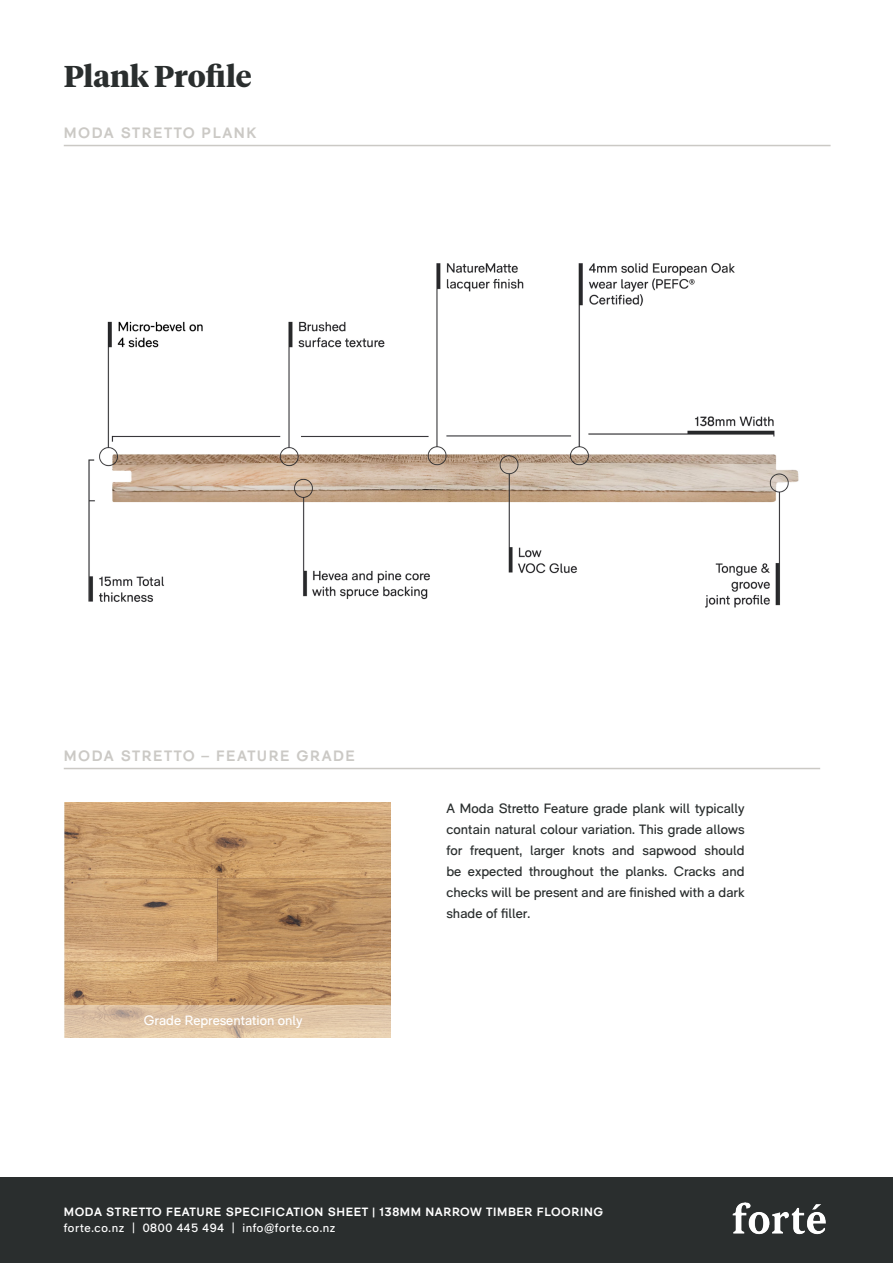
<style>
.page{position:relative;width:893px;height:1263px;background:#fff}
.page>*{position:absolute;margin:0;border:0;box-sizing:border-box;transform-origin:0 0}
.t1{font:700 30px "Tiempos Headline";color:#2a2e2e}
.t2{font:700 15px "RM Pro";letter-spacing:.1em;color:#cbc9c5}
.t3{font:13.5px/21px "RM Pro";color:#2a2e2e;text-align:justify}
.t4{font:13.5px "RM Pro";color:#fff}
.t5{font:700 12px "RM Pro";letter-spacing:.05em;color:#fff}
.t6{font:12px "RM Pro";letter-spacing:.05em;color:#fff}
</style>
<div class="page">
<div style="left:0;top:1178px;width:893px;height:85px;background:#2a2e2e"></div>
<img style="left:732px;top:1202px;width:94px;height:33px">
<hr style="left:64px;top:145px;width:766px;height:1px;background:#cbc9c5">
<hr style="left:64px;top:768px;width:756px;height:1px;background:#cbc9c5">
<img style="left:64px;top:802px;width:326px;height:203px">
<svg style="left:64px;top:1005px;width:327px;height:33px;background:#dfc4a6"></svg>
<img style="left:88px;top:263px;width:711px;height:345px">
<p class="t1" style="left:64px;top:56px;width:189px">Plank Profile</p>
<p class="t2" style="left:64px;top:124px;width:194px">MODA STRETTO PLANK</p>
<p class="t2" style="left:64px;top:747px;width:293px">MODA STRETTO – FEATURE GRADE</p>
<p class="t4" style="left:144px;top:1012px;width:160px">Grade Representation only</p>
<p class="t3" style="left:446px;top:798px;width:300px">A Moda Stretto Feature grade plank will typically contain natural colour variation. This grade allows for frequent, larger knots and sapwood should be expected throughout the planks. Cracks and checks will be present and are finished with a dark shade of filler.</p>
<p class="t5" style="left:64px;top:1204px;width:541px">MODA STRETTO FEATURE SPECIFICATION SHEET | 138MM NARROW TIMBER FLOORING</p>
<p class="t6" style="left:64px;top:1221px;width:273px">forte.co.nz | 0800 445 494 | info@forte.co.nz</p>
</div>
